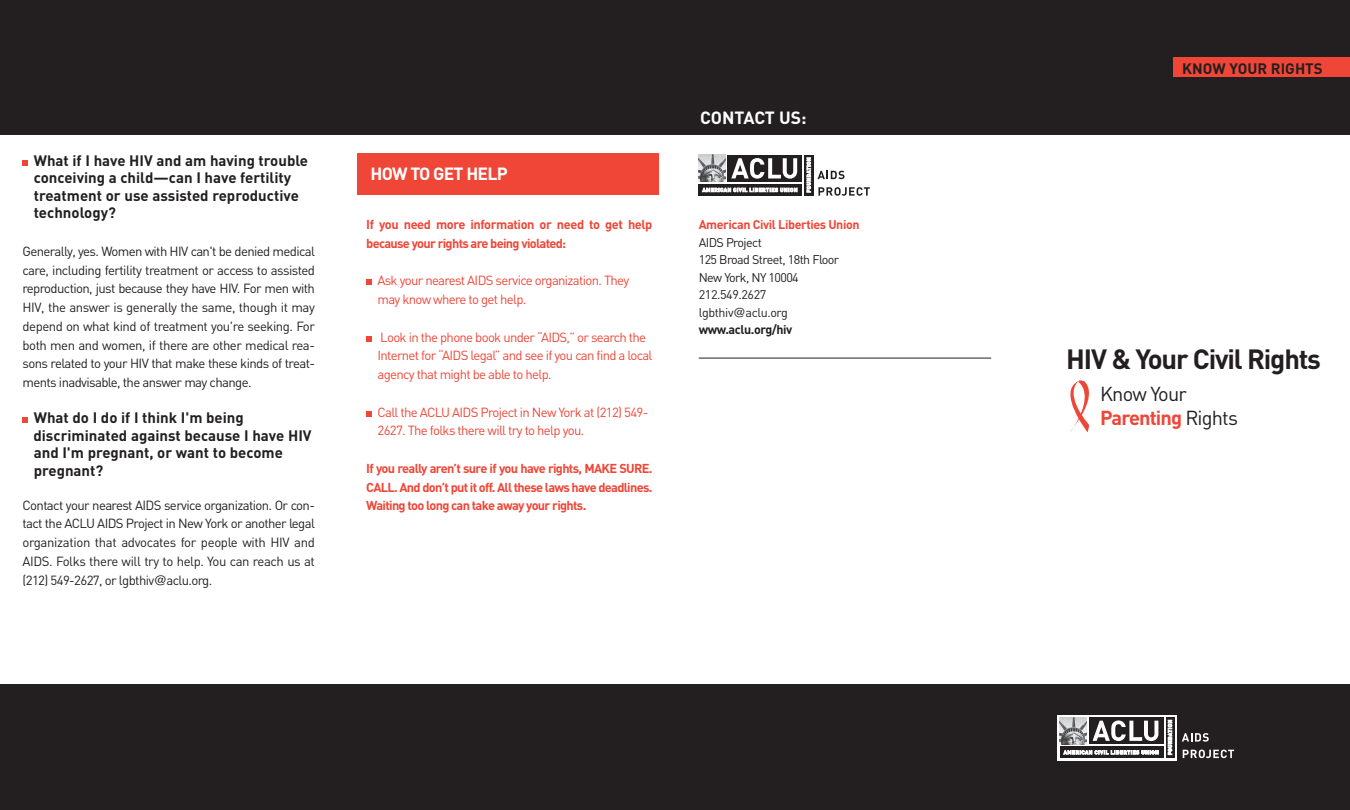
<style>
.page{position:relative;width:1350px;height:810px;background:#fff}
.page>*{position:absolute;margin:0;border:0;box-sizing:border-box;transform-origin:0 0}
.t1{font:700 27.5px "DIN";letter-spacing:-.045em;color:#231f20}
.t2{font:20px/24px "DIN";letter-spacing:-.04em;color:#231f20}
.t3{font:700 17.5px "DIN";letter-spacing:-.045em;color:#fff}
.t4{font:700 17.5px "DIN";color:#fff}
.t5{font:700 15px/17.5px "DIN";color:#231f20}
.t6{font:13.12px/18.8px "DIN";letter-spacing:-.045em;color:#231f20;text-align:justify}
.t7{font:13.12px/18.8px "DIN";letter-spacing:-.05em;color:#ef4637}
.t8{font:700 12.75px/18.8px "DIN";letter-spacing:-.055em;color:#ef4637}
.t9{font:12.5px/17.5px "DIN";letter-spacing:-.045em;color:#231f20}
.t10{font:700 12.5px "DIN";letter-spacing:-.035em;color:#ef4637}
.s1{font-family:"Helvetica"}
.s2{font-weight:700}
.s3{font-weight:700;color:#ef4637}
</style>
<div class="page">
<div style="left:358px;top:153px;width:301px;height:42px;background:#ef4637"></div>
<div style="left:0;top:684px;width:1350px;height:126px;background:#231f20"></div>
<div style="left:0;top:0;width:1350px;height:135px;background:#231f20"></div>
<svg style="left:22px;top:160px;width:6px;height:6px"></svg>
<svg style="left:22px;top:418px;width:6px;height:5px"></svg>
<div style="left:1173px;top:58px;width:177px;height:20px;background:#ef4637"></div>
<hr style="left:699px;top:358px;width:292px;height:1px;background:#231f20">
<svg style="left:698px;top:154px;width:116px;height:42px"></svg>
<div style="left:728px;top:155px;width:74px;height:27px;background:#231f20"></div>
<svg style="left:731px;top:158px;width:66px;height:21px"></svg>
<svg style="left:699px;top:184px;width:103px;height:11px"></svg>
<svg style="left:702px;top:188px;width:95px;height:4px"></svg>
<svg style="left:804px;top:155px;width:9px;height:40px"></svg>
<svg style="left:807px;top:158px;width:4px;height:34px"></svg>
<img style="left:698px;top:155px;width:27px;height:27px">
<svg style="left:818px;top:171px;width:26px;height:8px"></svg>
<svg style="left:818px;top:187px;width:52px;height:9px"></svg>
<div style="left:1058px;top:715px;width:119px;height:45px;background:linear-gradient(to bottom,#fff,#fff)"></div>
<div style="left:1089px;top:717px;width:74px;height:27px;background:#231f20"></div>
<svg style="left:1093px;top:720px;width:65px;height:21px"></svg>
<svg style="left:1060px;top:747px;width:103px;height:11px"></svg>
<svg style="left:1064px;top:750px;width:94px;height:4px"></svg>
<svg style="left:1166px;top:717px;width:9px;height:41px"></svg>
<svg style="left:1168px;top:720px;width:4px;height:35px"></svg>
<img style="left:1060px;top:717px;width:27px;height:27px">
<svg style="left:1182px;top:733px;width:27px;height:9px"></svg>
<svg style="left:1183px;top:750px;width:51px;height:8px"></svg>
<svg style="left:366px;top:280px;width:6px;height:5px"></svg>
<svg style="left:366px;top:336px;width:6px;height:6px"></svg>
<svg style="left:366px;top:411px;width:6px;height:6px"></svg>
<svg style="left:1070px;top:380px;width:19px;height:53px"></svg>
<p class="t5" style="left:34px;top:151px;width:276px">What if I have HIV and am having trouble conceiving a child—can I have fertility treatment or use assisted reproductive technology?</p>
<p class="t6" style="left:22px;top:241px;width:294px">Generally, yes. Women with HIV can't be denied medical care, including fertility treatment or access to assisted reproduction, just because they have HIV. For men with HIV, the answer is generally the same, though it may depend on what kind of treatment you're seeking. For both men and women, if there are other medical rea&shy;sons related to your HIV that make these kinds of treat&shy;ments inadvisable, the answer may change.</p>
<p class="t5" style="left:33px;top:409px;width:280px">What do I do if I think I'm being discriminated against because I have HIV and I'm pregnant, or want to become pregnant?</p>
<p class="t6" style="left:22px;top:495px;width:294px">Contact your nearest AIDS service organization. Or con&shy;tact the ACLU AIDS Project in New York or another legal organization that advocates for people with HIV and AIDS. Folks there will try to help. You can reach us at (212) 549-2627, or lgbthiv<span class="s1">@</span>aclu.org.</p>
<h3 class="t3" style="left:371px;top:164px;width:139px">HOW TO GET HELP</h3>
<p class="t8" style="left:366px;top:215px;width:288px">If you need more information or need to get help because your rights are being violated:</p>
<p class="t7" style="left:378px;top:271px;width:253px">Ask your nearest AIDS service organization. They may know where to get help.</p>
<p class="t7" style="left:378px;top:327px;width:276px">Look in the phone book under “AIDS,” or search the<br>Internet for “AIDS legal” and see if you can find a local agency that might be able to help.</p>
<p class="t7" style="left:378px;top:402px;width:272px">Call the ACLU AIDS Project in New York at (212) 549-<br>2627. The folks there will try to help you.</p>
<p class="t8" style="left:366px;top:458px;width:288px;text-align:justify">If you really aren’t sure if you have rights, MAKE SURE.<br>CALL. And don’t put it off. All these laws have deadlines.<br>Waiting too long can take away your rights.</p>
<h3 class="t4" style="left:700px;top:107px;width:108px">CONTACT US:</h3>
<p class="t10" style="left:699px;top:217px;width:162px">American Civil Liberties Union</p>
<p class="t9" style="left:699px;top:233px;width:142px">AIDS Project<br>125 Broad Street, 18th Floor<br>New York, NY 10004<br>212.549.2627 lgbthiv<span class="s1">@</span>aclu.org <span class="s2">www.aclu.org/hiv</span></p>
<p class="t5" style="left:1182px;top:59px;width:142px">KNOW YOUR RIGHTS</p>
<h1 class="t1" style="left:1066px;top:343px;width:256px">HIV &amp; Your Civil Rights</h1>
<h2 class="t2" style="left:1100px;top:381px;width:139px">Know Your<br><span class="s3">Parenting</span> Rights</h2>
</div>
